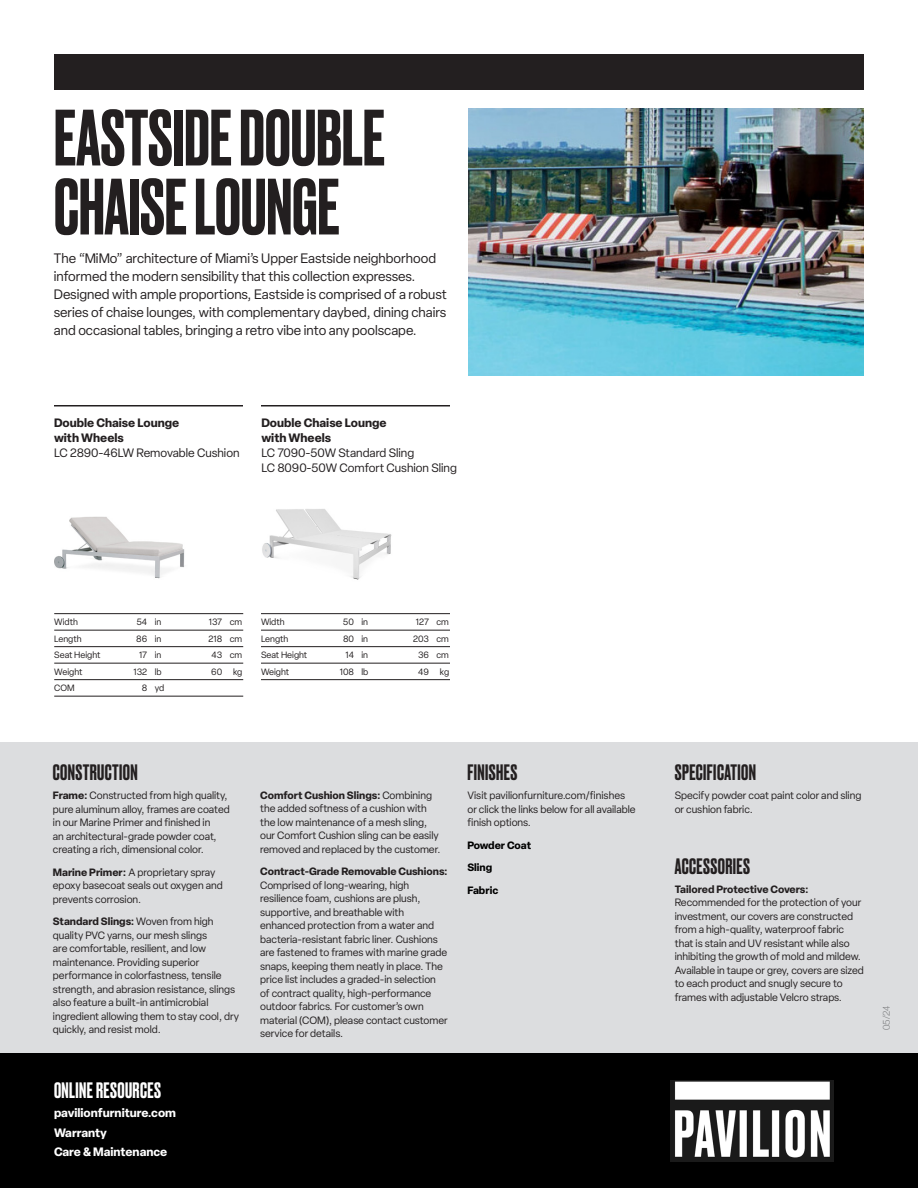
<style>
.page{position:relative;width:918px;height:1188px;background:#fff}
.page>*{position:absolute;margin:0;border:0;box-sizing:border-box;transform-origin:0 0}
.t1{font:500 75px "Druk";color:#231f20}
.Subhead{font:500 21px "Druk";letter-spacing:.02em;color:#231f20}
.t2{font:500 21px "Druk";letter-spacing:.02em;color:#fff}
.Intro_Description{font:13.5px/18px "Elza";color:#231f20}
.Product_skewNumber{font:12px "Elza";color:#231f20}
.Product_Name{font:700 12px/15px "Elza";color:#231f20}
.t3{font:700 12px/19.5px "Elza";color:#fff}
.Body_2{font:10.5px/13.5px "Elza";color:#231f20}
.Subhead-2{font:10.5px/13.5px "Elza";color:#231f20}
.Body_2-2{font:700 10.5px "Elza";color:#000}
.t4{font:300 9.75px "Helvetica Neue";color:#57585a}
.DIMS_with_Tabs2{font:9px "Elza";color:#231f20}
.s1{font-weight:700}
</style>
<div class="page">
<div style="left:0;top:1053px;width:918px;height:135px;background:#000"></div>
<img style="left:670px;top:1081px;width:164px;height:81px">
<div style="left:0;top:742px;width:918px;height:311px;background:#dcdddf"></div>
<img style="left:54px;top:516px;width:131px;height:63px">
<img style="left:262px;top:509px;width:130px;height:71px">
<hr style="left:54px;top:613px;width:189px;height:1px;background:#231f20">
<hr style="left:54px;top:630px;width:189px;height:1px;background:#231f20">
<hr style="left:54px;top:646px;width:189px;height:1px;background:#231f20">
<hr style="left:54px;top:663px;width:189px;height:1px;background:#231f20">
<hr style="left:54px;top:679px;width:189px;height:1px;background:#231f20">
<hr style="left:54px;top:696px;width:189px;height:1px;background:#231f20">
<hr style="left:261px;top:613px;width:189px;height:1px;background:#231f20">
<hr style="left:261px;top:630px;width:189px;height:1px;background:#231f20">
<hr style="left:261px;top:646px;width:189px;height:1px;background:#231f20">
<hr style="left:261px;top:663px;width:189px;height:1px;background:#231f20">
<hr style="left:261px;top:679px;width:189px;height:1px;background:#231f20">
<hr style="left:54px;top:405px;width:189px;height:1px;background:#231f20">
<hr style="left:261px;top:405px;width:189px;height:1px;background:#231f20">
<div style="left:55px;top:54px;width:809px;height:36px;background:#231f20"></div>
<img style="left:468px;top:108px;width:396px;height:268px">
<p class="t1" style="left:54px;top:86px;width:332px">EASTSIDE DOUBLE</p>
<p class="t1" style="left:54px;top:155px;width:287px">CHAISE LOUNGE</p>
<p class="Intro_Description" style="left:54px;top:249px;width:394px">The “MiMo” architecture of Miami’s Upper Eastside neighborhood informed the modern sensibility that this collection expresses.<br>Designed with ample proportions, Eastside is comprised of a robust series of chaise lounges, with complementary daybed, dining chairs and occasional tables, bringing a retro vibe into any poolscape.</p>
<p class="Product_Name" style="left:54px;top:415px;width:127px">Double Chaise Lounge with Wheels</p>
<p class="Product_skewNumber" style="left:54px;top:445px;width:187px">LC 2890-46LW Removable Cushion</p>
<p class="Product_Name" style="left:261px;top:415px;width:127px">Double Chaise Lounge with Wheels</p>
<p class="Product_skewNumber" style="left:261px;top:445px;width:154px">LC 7090-50W Standard Sling</p>
<p class="Product_skewNumber" style="left:261px;top:460px;width:197px">LC 8090-50W Comfort Cushion Sling</p>
<p class="DIMS_with_Tabs2" style="left:54px;top:616px;width:25px">Width</p>
<p class="DIMS_with_Tabs2" style="left:136px;top:616px;width:27px">54 in</p>
<p class="DIMS_with_Tabs2" style="left:209px;top:616px;width:35px">137 cm</p>
<p class="DIMS_with_Tabs2" style="left:54px;top:632px;width:29px">Length</p>
<p class="DIMS_with_Tabs2" style="left:136px;top:632px;width:27px">86 in</p>
<p class="DIMS_with_Tabs2" style="left:208px;top:632px;width:35px">218 cm</p>
<p class="DIMS_with_Tabs2" style="left:54px;top:649px;width:48px">Seat Height</p>
<p class="DIMS_with_Tabs2" style="left:139px;top:649px;width:24px">17 in</p>
<p class="DIMS_with_Tabs2" style="left:212px;top:649px;width:32px">43 cm</p>
<p class="DIMS_with_Tabs2" style="left:54px;top:665px;width:30px">Weight</p>
<p class="DIMS_with_Tabs2" style="left:134px;top:665px;width:30px">132 lb</p>
<p class="DIMS_with_Tabs2" style="left:211px;top:665px;width:33px">60 kg</p>
<p class="DIMS_with_Tabs2" style="left:54px;top:682px;width:22px">COM</p>
<p class="DIMS_with_Tabs2" style="left:142px;top:682px;width:24px">8 yd</p>
<p class="DIMS_with_Tabs2" style="left:261px;top:616px;width:25px">Width</p>
<p class="DIMS_with_Tabs2" style="left:343px;top:616px;width:27px">50 in</p>
<p class="DIMS_with_Tabs2" style="left:416px;top:616px;width:35px">127 cm</p>
<p class="DIMS_with_Tabs2" style="left:261px;top:632px;width:29px">Length</p>
<p class="DIMS_with_Tabs2" style="left:343px;top:632px;width:27px">80 in</p>
<p class="DIMS_with_Tabs2" style="left:413px;top:632px;width:37px">203 cm</p>
<p class="DIMS_with_Tabs2" style="left:261px;top:649px;width:48px">Seat Height</p>
<p class="DIMS_with_Tabs2" style="left:346px;top:649px;width:24px">14 in</p>
<p class="DIMS_with_Tabs2" style="left:418px;top:649px;width:32px">36 cm</p>
<p class="DIMS_with_Tabs2" style="left:261px;top:665px;width:30px">Weight</p>
<p class="DIMS_with_Tabs2" style="left:340px;top:665px;width:30px">108 lb</p>
<p class="DIMS_with_Tabs2" style="left:418px;top:665px;width:33px">49 kg</p>
<p class="Subhead" style="left:53px;top:758px;width:86px">CONSTRUCTION</p>
<p class="Body_2" style="left:53px;top:789px;width:178px"><span class="s1">Frame:</span> Constructed from high quality, pure aluminum alloy, frames are coated in our Marine Primer and finished in<br>an architectural-grade powder coat, creating a rich, dimensional color.</p>
<p class="Body_2" style="left:53px;top:865px;width:171px"><span class="s1">Marine Primer:</span> A proprietary spray epoxy basecoat seals out oxygen and prevents corrosion.</p>
<p class="Body_2" style="left:53px;top:915px;width:188px"><span class="s1">Standard Slings:</span> Woven from high quality PVC yarns, our mesh slings<br>are comfortable, resilient, and low maintenance. Providing superior performance in colorfastness, tensile strength, and abrasion resistance, slings also feature a built-in antimicrobial ingredient allowing them to stay cool, dry quickly, and resist mold.</p>
<h2 class="t2" style="left:54px;top:1076px;width:108px">ONLINE RESOURCES</h2>
<p class="t3" style="left:54px;top:1103px;width:124px">pavilionfurniture.com<br>Warranty<br>Care &amp; Maintenance</p>
<p class="Body_2" style="left:260px;top:788px;width:182px"><span class="s1">Comfort Cushion Slings:</span> Combining the added softness of a cushion with the low maintenance of a mesh sling, our Comfort Cushion sling can be easily removed and replaced by the customer.</p>
<p class="Body_2" style="left:260px;top:865px;width:189px"><span class="s1">Contract-Grade Removable Cushions:<br></span>Comprised of long-wearing, high resilience foam, cushions are plush, supportive, and breathable with enhanced protection from a water and bacteria-resistant fabric liner. Cushions are fastened to frames with marine grade snaps, keeping them neatly in place. The price list includes a graded-in selection of contract quality, high-performance outdoor fabrics. For customer’s own material (COM), please contact customer service for details.</p>
<p class="Subhead" style="left:467px;top:758px;width:51px">FINISHES</p>
<p class="Body_2" style="left:467px;top:789px;width:170px">Visit pavilionfurniture.com/finishes or click the links below for all available finish options.</p>
<p class="Body_2-2" style="left:467px;top:838px;width:65px">Powder Coat</p>
<p class="Body_2-2" style="left:467px;top:860px;width:26px">Sling</p>
<p class="Body_2-2" style="left:467px;top:883px;width:32px">Fabric</p>
<p class="Subhead" style="left:675px;top:758px;width:83px">SPECIFICATION</p>
<p class="Subhead-2" style="left:675px;top:789px;width:188px">Specify powder coat paint color and sling or cushion fabric.</p>
<p class="Subhead" style="left:675px;top:852px;width:77px">ACCESSORIES</p>
<p class="Body_2" style="left:675px;top:882px;width:191px"><span class="s1">Tailored Protective Covers:<br></span>Recommended for the protection of your investment, our covers are constructed from a high-quality, waterproof fabric that is stain and UV resistant while also inhibiting the growth of mold and mildew.<br>Available in taupe or grey, covers are sized to each product and snugly secure to frames with adjustable Velcro straps.</p>
<p class="t4" style="left:878px;top:1030px;width:26px;rotate:-90deg">05/24</p>
</div>
